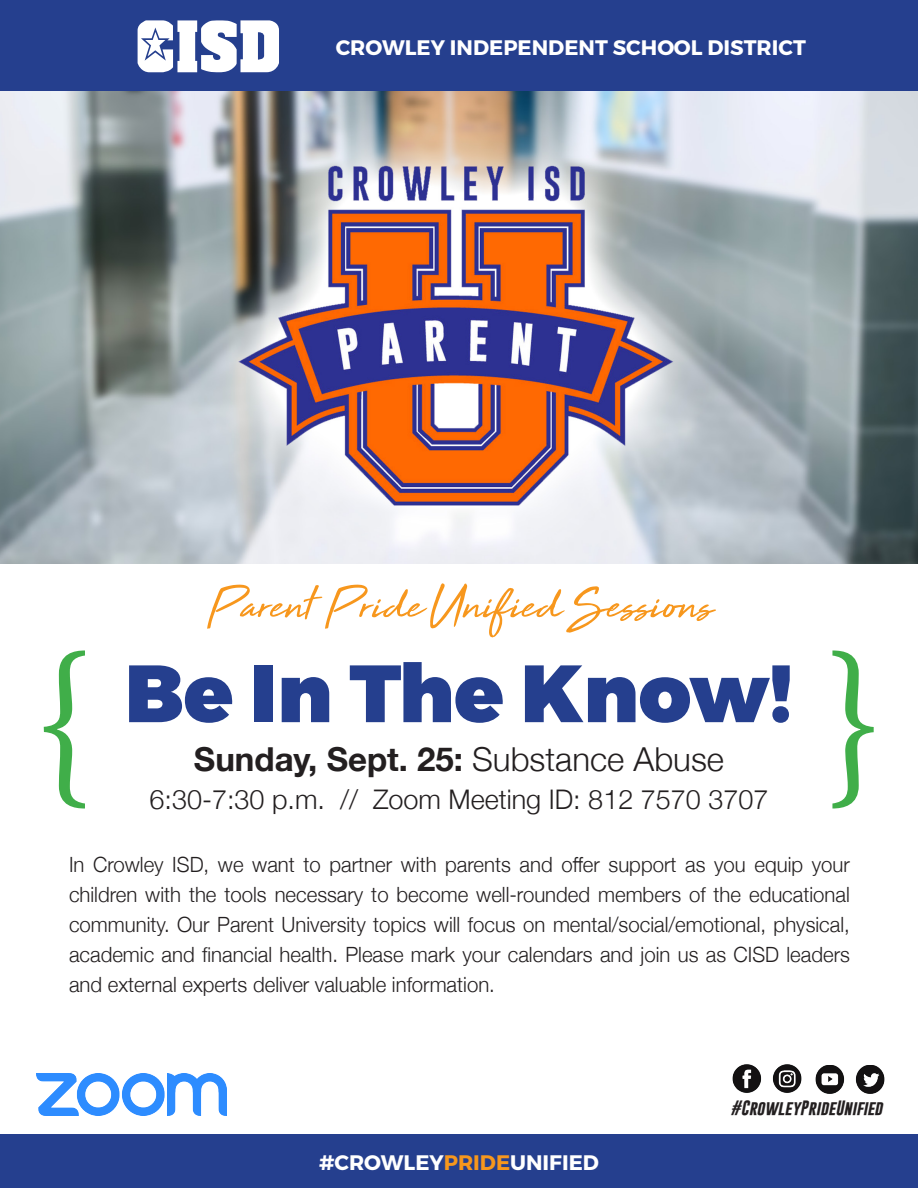
<style>
.page{position:relative;width:918px;height:1188px;background:#fff}
.page>*{position:absolute;margin:0;border:0;box-sizing:border-box;transform-origin:0 0}
.t1{font:180px "Minion Pro";color:#40ae49}
.t2{font:900 81px "Montserrat";color:#253f8e}
.t3{font:52.5px "High Tide";color:#f7971d}
.t4{font:700 33px "Helvetica Neue";color:#231f20}
.t5{font:300 27px "Helvetica Neue";color:#231f20}
.t6{font:300 21px/30px "Helvetica Neue";color:#231f20;text-align:justify}
.t7{font:700 21px "Montserrat";color:#fff}
.t8{font:italic 700 15px "Gobold";color:#231f20}
.s1{font-weight:300}
.s2{color:#f7971d}
</style>
<div class="page">
<img style="left:0;top:91px;width:918px;height:472px">
<div style="left:0;top:0;width:918px;height:91px;background:#253f8e"></div>
<svg style="left:138px;top:20px;width:141px;height:52px"></svg>
<div style="left:0;top:1134px;width:918px;height:54px;background:#253f8e"></div>
<img style="left:37px;top:1073px;width:189px;height:43px">
<img style="left:732px;top:1064px;width:70px;height:29px">
<img style="left:815px;top:1065px;width:70px;height:29px">
<p class="t7" style="left:336px;top:35px;width:472px">CROWLEY INDEPENDENT SCHOOL DISTRICT</p>
<p class="t3" style="left:206px;top:568px;width:508px">Parent Pride Unified Sessions</p>
<p class="t2" style="left:125px;top:643px;width:669px">Be In The Know!</p>
<p class="t4" style="left:194px;top:734px;width:532px">Sunday, Sept. 25: <span class="s1">Substance Abuse</span></p>
<p class="t5" style="left:150px;top:777px;width:620px">6:30-7:30 p.m. // Zoom Meeting ID: 812 7570 3707</p>
<p class="t1" style="left:32px;top:600px;width:64px">{</p>
<p class="t1" style="left:823px;top:600px;width:64px">}</p>
<p class="t6" style="left:69px;top:848px;width:782px">In Crowley ISD, we want to partner with parents and offer support as you equip your children with the tools necessary to become well-rounded members of the educational community. Our Parent University topics will focus on mental/social/emotional, physical, academic and financial health. Please mark your calendars and join us as CISD leaders and external experts deliver valuable information.</p>
<p class="t7" style="left:319px;top:1150px;width:281px">#CROWLEY<span class="s2">PRIDE</span>UNIFIED</p>
<p class="t8" style="left:731px;top:1098px;width:153px">#CrowleyPrideUnified</p>
</div>
